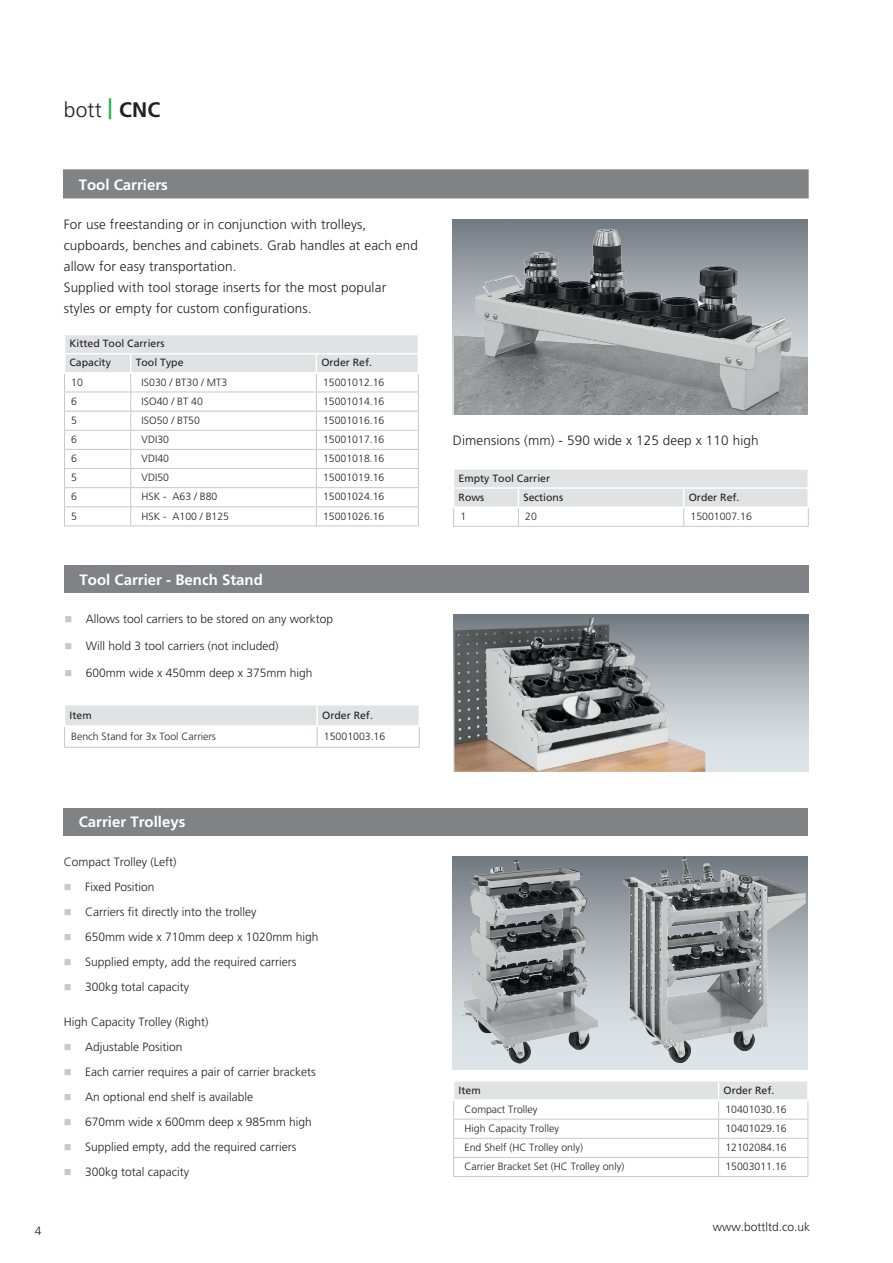
<style>
.page{position:relative;width:893px;height:1263px;background:#fff}
.page>*{position:absolute;margin:0;border:0;box-sizing:border-box;transform-origin:0 0}
.t1{font:300 21px "Frutiger LT Pro";color:#231f20}
.t2{font:700 15px "Frutiger LT Pro";color:#fff}
.t3{font:300 13.5px/21px "Frutiger LT Pro";letter-spacing:.01em;color:#231f20}
.bullet{font:300 12px "Frutiger LT Pro";color:#231f20}
.table_7L{font:300 10.5px "Frutiger LT Pro";color:#231f20}
.table_head_7L{font:10.5px "Frutiger LT Pro";color:#231f20}
.s1{font-weight:700;color:#23b24b}
.s2{font-weight:700}
</style>
<div class="page">
<div style="left:63px;top:169px;width:746px;height:29px;background:#abadaf"></div>
<svg style="left:453px;top:857px;width:355px;height:212px;background:#b9c0c5"></svg>
<img style="left:461px;top:860px;width:137px;height:203px">
<hr style="left:453px;top:1176px;width:266px;height:1px;background:#c7c8ca">
<hr style="left:719px;top:1176px;width:89px;height:1px;background:#c7c8ca">
<svg style="left:453px;top:1081px;width:356px;height:95px"></svg>
<div style="left:64px;top:808px;width:744px;height:28px;background:#808285"></div>
<img style="left:623px;top:857px;width:183px;height:206px">
<img style="left:455px;top:219px;width:353px;height:196px">
<hr style="left:64px;top:525px;width:67px;height:1px;background:#c7c8ca">
<hr style="left:131px;top:525px;width:185px;height:1px;background:#c7c8ca">
<hr style="left:316px;top:525px;width:103px;height:1px;background:#c7c8ca">
<svg style="left:64px;top:335px;width:355px;height:190px"></svg>
<hr style="left:64px;top:372px;width:67px;height:2px;background:#fff">
<hr style="left:131px;top:372px;width:185px;height:2px;background:#fff">
<hr style="left:316px;top:372px;width:103px;height:2px;background:#fff">
<div style="left:64px;top:170px;width:744px;height:28px;background:#808285"></div>
<hr style="left:453px;top:526px;width:65px;height:1px;background:#c7c8ca">
<hr style="left:518px;top:526px;width:166px;height:1px;background:#c7c8ca">
<hr style="left:684px;top:526px;width:125px;height:1px;background:#c7c8ca">
<svg style="left:453px;top:469px;width:356px;height:57px"></svg>
<hr style="left:453px;top:506px;width:65px;height:2px;background:#fff">
<hr style="left:518px;top:506px;width:166px;height:2px;background:#fff">
<hr style="left:684px;top:506px;width:125px;height:2px;background:#fff">
<div style="left:454px;top:614px;width:355px;height:158px;background:linear-gradient(to bottom,#7c8289,#ecf3f6)"></div>
<img style="left:454px;top:617px;width:251px;height:155px">
<div style="left:65px;top:566px;width:744px;height:27px;background:#808285"></div>
<hr style="left:64px;top:747px;width:253px;height:1px;background:#c7c8ca">
<hr style="left:317px;top:747px;width:103px;height:1px;background:#c7c8ca">
<svg style="left:64px;top:705px;width:356px;height:42px"></svg>
<hr style="left:316px;top:705px;width:2px;height:20px;background:#fff">
<hr style="left:418px;top:705px;width:2px;height:20px;background:#fff">
<hr style="left:64px;top:725px;width:253px;height:2px;background:#fff">
<hr style="left:317px;top:725px;width:103px;height:2px;background:#fff">
<h1 class="t1" style="left:64px;top:97px;width:98px">bott <span class="s1">|</span> <span class="s2">CNC</span></h1>
<p class="t2" style="left:79px;top:175px;width:91px">Tool Carriers</p>
<p class="t3" style="left:64px;top:214px;width:356px">For use freestanding or in conjunction with trolleys, cupboards, benches and cabinets. Grab handles at each end allow for easy transportation.</p>
<p class="t3" style="left:64px;top:277px;width:324px">Supplied with tool storage inserts for the most popular styles or empty for custom configurations.</p>
<p class="table_head_7L" style="left:70px;top:337px;width:97px">Kitted Tool Carriers</p>
<p class="table_head_7L" style="left:70px;top:357px;width:43px">Capacity</p>
<p class="table_head_7L" style="left:136px;top:357px;width:49px">Tool Type</p>
<p class="table_head_7L" style="left:321px;top:357px;width:52px">Order Ref.</p>
<p class="table_7L" style="left:71px;top:376px;width:13px">10</p>
<p class="table_7L" style="left:142px;top:376px;width:87px">IS030 / BT30 / MT3</p>
<p class="table_7L" style="left:323px;top:376px;width:63px">15001012.16</p>
<p class="table_7L" style="left:71px;top:395px;width:7px">6</p>
<p class="table_7L" style="left:142px;top:395px;width:63px">ISO40 / BT 40</p>
<p class="table_7L" style="left:323px;top:395px;width:63px">15001014.16</p>
<p class="table_7L" style="left:71px;top:414px;width:7px">5</p>
<p class="table_7L" style="left:142px;top:414px;width:60px">ISO50 / BT50</p>
<p class="table_7L" style="left:323px;top:414px;width:63px">15001016.16</p>
<p class="table_7L" style="left:71px;top:433px;width:7px">6</p>
<p class="table_7L" style="left:142px;top:433px;width:29px">VDI30</p>
<p class="table_7L" style="left:323px;top:433px;width:63px">15001017.16</p>
<p class="table_7L" style="left:71px;top:452px;width:7px">6</p>
<p class="table_7L" style="left:142px;top:452px;width:29px">VDI40</p>
<p class="table_7L" style="left:323px;top:452px;width:63px">15001018.16</p>
<p class="table_7L" style="left:71px;top:471px;width:7px">5</p>
<p class="table_7L" style="left:142px;top:471px;width:29px">VDI50</p>
<p class="table_7L" style="left:323px;top:471px;width:63px">15001019.16</p>
<p class="table_7L" style="left:71px;top:491px;width:7px">6</p>
<p class="table_7L" style="left:142px;top:491px;width:77px">HSK - A63 / B80</p>
<p class="table_7L" style="left:323px;top:491px;width:63px">15001024.16</p>
<p class="table_7L" style="left:71px;top:510px;width:7px">5</p>
<p class="table_7L" style="left:142px;top:510px;width:89px">HSK - A100 / B125</p>
<p class="table_7L" style="left:323px;top:510px;width:63px">15001026.16</p>
<p class="t2" style="left:80px;top:571px;width:185px">Tool Carrier - Bench Stand</p>
<p class="bullet" style="left:86px;top:612px;width:249px">Allows tool carriers to be stored on any worktop</p>
<p class="bullet" style="left:86px;top:639px;width:194px">Will hold 3 tool carriers (not included)</p>
<p class="bullet" style="left:86px;top:665px;width:228px">600mm wide x 450mm deep x 375mm high</p>
<p class="table_head_7L" style="left:70px;top:709px;width:24px">Item</p>
<p class="table_head_7L" style="left:322px;top:709px;width:52px">Order Ref.</p>
<p class="table_7L" style="left:71px;top:730px;width:146px">Bench Stand for 3x Tool Carriers</p>
<p class="table_7L" style="left:324px;top:730px;width:63px">15001003.16</p>
<p class="t2" style="left:79px;top:813px;width:108px">Carrier Trolleys</p>
<p class="bullet" style="left:64px;top:855px;width:114px">Compact Trolley (Left)</p>
<p class="bullet" style="left:85px;top:880px;width:71px">Fixed Position</p>
<p class="bullet" style="left:85px;top:905px;width:173px">Carriers fit directly into the trolley</p>
<p class="bullet" style="left:85px;top:930px;width:235px">650mm wide x 710mm deep x 1020mm high</p>
<p class="bullet" style="left:85px;top:955px;width:213px">Supplied empty, add the required carriers</p>
<p class="bullet" style="left:85px;top:980px;width:106px">300kg total capacity</p>
<p class="bullet" style="left:64px;top:1015px;width:146px">High Capacity Trolley (Right)</p>
<p class="bullet" style="left:85px;top:1040px;width:99px">Adjustable Position</p>
<p class="bullet" style="left:85px;top:1065px;width:232px">Each carrier requires a pair of carrier brackets</p>
<p class="bullet" style="left:85px;top:1090px;width:170px">An optional end shelf is available</p>
<p class="bullet" style="left:85px;top:1115px;width:228px">670mm wide x 600mm deep x 985mm high</p>
<p class="bullet" style="left:85px;top:1140px;width:213px">Supplied empty, add the required carriers</p>
<p class="bullet" style="left:85px;top:1165px;width:106px">300kg total capacity</p>
<p class="t3" style="left:453px;top:430px;width:307px">Dimensions (mm) - 590 wide x 125 deep x 110 high</p>
<p class="table_head_7L" style="left:459px;top:472px;width:93px">Empty Tool Carrier</p>
<p class="table_head_7L" style="left:459px;top:491px;width:27px">Rows</p>
<p class="table_head_7L" style="left:523px;top:491px;width:41px">Sections</p>
<p class="table_head_7L" style="left:689px;top:491px;width:52px">Order Ref.</p>
<p class="table_7L" style="left:460px;top:510px;width:7px">1</p>
<p class="table_7L" style="left:525px;top:510px;width:13px">20</p>
<p class="table_7L" style="left:690px;top:510px;width:63px">15001007.16</p>
<p class="table_head_7L" style="left:459px;top:1084px;width:24px">Item</p>
<p class="table_head_7L" style="left:724px;top:1084px;width:52px">Order Ref.</p>
<p class="table_7L" style="left:464px;top:1103px;width:74px">Compact Trolley</p>
<p class="table_7L" style="left:725px;top:1103px;width:63px">10401030.16</p>
<p class="table_7L" style="left:464px;top:1122px;width:96px">High Capacity Trolley</p>
<p class="table_7L" style="left:725px;top:1122px;width:63px">10401029.16</p>
<p class="table_7L" style="left:464px;top:1141px;width:120px">End Shelf (HC Trolley only)</p>
<p class="table_7L" style="left:725px;top:1141px;width:63px">12102084.16</p>
<p class="table_7L" style="left:464px;top:1160px;width:161px">Carrier Bracket Set (HC Trolley only)</p>
<p class="table_7L" style="left:725px;top:1160px;width:63px">15003011.16</p>
<p class="bullet" style="left:35px;top:1224px;width:8px">4</p>
<p class="bullet" style="left:713px;top:1219px;width:99px">www.bottltd.co.uk</p>
</div>
